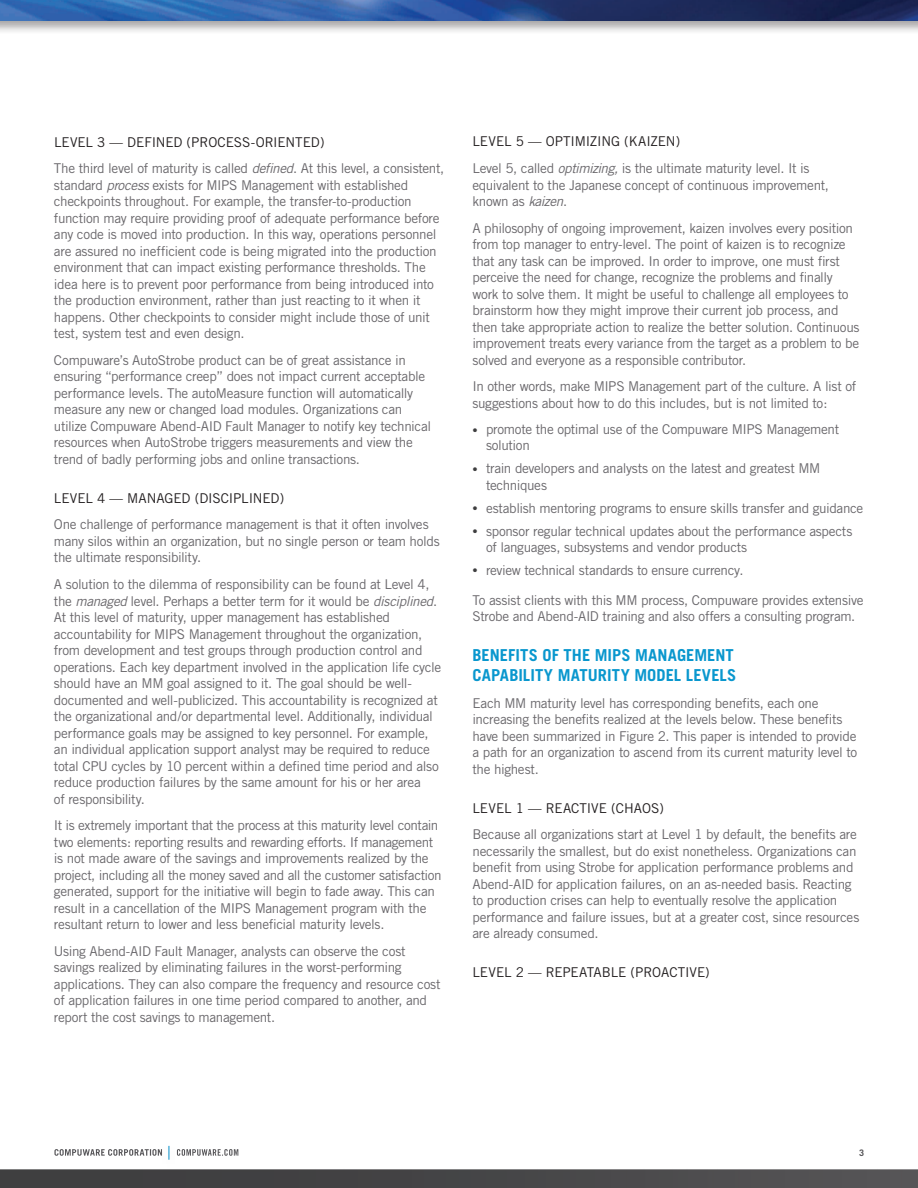
<style>
.page{position:relative;width:918px;height:1188px;background:#fff}
.page>*{position:absolute;margin:0;border:0;box-sizing:border-box;transform-origin:0 0}
.t1{font:700 16.5px/19.8px "Trade Gothic";letter-spacing:.01em;color:#0997ce}
.t2{font:13.5px/16.5px "Trade Gothic";letter-spacing:-.025em;color:#69676b}
.t3{font:13.5px "Trade Gothic";color:#231f20}
.t4{font:700 9px "Trade Gothic";color:#575659}
.s1{color:#231f20}
.s2{font-style:italic}
.s3{font-size:10.5px;color:#3e3e3f}
</style>
<div class="page">
<img style="left:0;top:1149px;width:918px;height:39px">
<div style="left:0;top:0;width:918px;height:34px;background:#231f20;opacity:.4"></div>
<img style="left:0;top:0;width:918px;height:20px">
<svg style="left:177px;top:1149px;width:61px;height:7px"></svg>
<svg style="left:54px;top:1149px;width:106px;height:7px"></svg>
<div style="left:160px;top:1143px;width:17px;height:26px;background:#575659;opacity:.4"></div>
<svg style="left:169px;top:1146px;width:1px;height:14px"></svg>
<p class="t2" style="left:54px;top:128px;width:392px;line-height:26.7px;text-indent:266px"><span class="s1">)<br></span>The third level of maturity is called <span class="s2">defined</span>. At this level, a consistent,</p>
<p class="t2" style="left:54px;top:176px;width:387px">standard <span class="s2">process</span> exists for MIPS Management with established checkpoints throughout. For example, the transfer-to-production function may require providing proof of adequate performance before any code is moved into production. In this way, operations personnel are assured no inefficient code is being migrated into the production environment that can impact existing performance thresholds. The idea here is to prevent poor performance from being introduced into the production environment, rather than just reacting to it when it happens. Other checkpoints to consider might include those of unit test, system test and even design.</p>
<p class="t2" style="left:54px;top:352px;width:379px">Compuware’s AutoStrobe product can be of great assistance in ensuring “performance creep” does not impact current acceptable performance levels. The autoMeasure function will automatically measure any new or changed load modules. Organizations can utilize Compuware Abend-AID Fault Manager to notify key technical resources when AutoStrobe triggers measurements and view the trend of badly performing jobs and online transactions.</p>
<p class="t3" style="left:54px;top:490px;width:95px">Level 4 — Managed</p>
<p class="t3" style="left:195px;top:490px;width:22px">(Disciplined</p>
<p class="t3" style="left:280px;top:490px;width:6px">)</p>
<p class="t2" style="left:54px;top:516px;width:387px">One challenge of performance management is that it often involves many silos within an organization, but no single person or team holds the ultimate responsibility.</p>
<p class="t2" style="left:54px;top:576px;width:389px">A solution to the dilemma of responsibility can be found at Level 4, the <span class="s2">managed</span> level. Perhaps a better term for it would be <span class="s2">disciplined</span>.<br>At this level of maturity, upper management has established accountability for MIPS Management throughout the organization, from development and test groups through production control and operations. Each key department involved in the application life cycle should have an MM goal assigned to it. The goal should be well&shy;documented and well-publicized. This accountability is recognized at the organizational and/or departmental level. Additionally, individual performance goals may be assigned to key personnel. For example, an individual application support analyst may be required to reduce total CPU cycles by 10 percent within a defined time period and also reduce production failures by the same amount for his or her area<br>of responsibility.</p>
<p class="t2" style="left:54px;top:817px;width:389px">It is extremely important that the process at this maturity level contain two elements: reporting results and rewarding efforts. If management is not made aware of the savings and improvements realized by the project, including all the money saved and all the customer satisfaction generated, support for the initiative will begin to fade away. This can result in a cancellation of the MIPS Management program with the resultant return to lower and less beneficial maturity levels.</p>
<p class="t2" style="left:54px;top:943px;width:388px">Using Abend-AID Fault Manager, analysts can observe the cost savings realized by eliminating failures in the worst-performing applications. They can also compare the frequency and resource cost of application failures in one time period compared to another, and report the cost savings to management.</p>
<p class="t3" style="left:54px;top:134px;width:91px">Level 3 — Defined</p>
<p class="t3" style="left:187px;top:134px;width:23px">(Process</p>
<p class="t3" style="left:251px;top:134px;width:14px">-oriented</p>
<p class="t2" style="left:472px;top:128px;width:339px;line-height:26.7px;text-indent:152px"><span class="s1">(Kaizen)<br></span>Level 5, called <span class="s2">optimizing,</span> is the ultimate maturity level. It is</p>
<p class="t2" style="left:472px;top:176px;width:358px">equivalent to the Japanese concept of continuous improvement, known as <span class="s2">kaizen</span>.</p>
<p class="t2" style="left:472px;top:220px;width:389px">A philosophy of ongoing improvement, kaizen involves every position from top manager to entry-level. The point of kaizen is to recognize that any task can be improved. In order to improve, one must first perceive the need for change, recognize the problems and finally work to solve them. It might be useful to challenge all employees to brainstorm how they might improve their current job process, and then take appropriate action to realize the better solution. Continuous improvement treats every variance from the target as a problem to be solved and everyone as a responsible contributor.</p>
<p class="t2" style="left:472px;top:378px;width:385px">In other words, make MIPS Management part of the culture. A list of suggestions about how to do this includes, but is not limited to:</p>
<p class="t2" style="left:486px;top:421px;width:355px;text-indent:-14px"><span class="s3">•</span> promote the optimal use of the Compuware MIPS Management solution</p>
<p class="t2" style="left:486px;top:460px;width:336px;text-indent:-14px"><span class="s3">•</span> train developers and analysts on the latest and greatest MM techniques</p>
<p class="t2" style="left:472px;top:499px;width:392px"><span class="s3">•</span> establish mentoring programs to ensure skills transfer and guidance</p>
<p class="t2" style="left:486px;top:522px;width:368px;text-indent:-14px"><span class="s3">•</span> sponsor regular technical updates about the performance aspects of languages, subsystems and vendor products</p>
<p class="t2" style="left:472px;top:561px;width:272px"><span class="s3">•</span> review technical standards to ensure currency.</p>
<p class="t2" style="left:472px;top:591px;width:392px">To assist clients with this MM process, Compuware provides extensive<br>Strobe and Abend-AID training and also offers a consulting program.</p>
<p class="t1" style="left:472px;top:645px;width:263px">BENEFITS OF THE MIPS MANAGEMENT<br>CAPABILITY MATURITY MOD</p>
<p class="t3" style="left:472px;top:134px;width:90px">Level 5 — Optimi</p>
<p class="t3" style="left:590px;top:134px;width:15px">zing</p>
<p class="t1" style="left:666px;top:665px;width:72px">EL LEVELS</p>
<p class="t2" style="left:472px;top:694px;width:386px">Each MM maturity level has corresponding benefits, each one increasing the benefits realized at the levels below. These benefits have been summarized in Figure 2. This paper is intended to provide a path for an organization to ascend from its current maturity level to the highest.</p>
<p class="t3" style="left:472px;top:800px;width:90px">Level 1 — Reacti</p>
<p class="t3" style="left:591px;top:800px;width:52px">ve (Chaos</p>
<p class="t3" style="left:659px;top:800px;width:6px">)</p>
<p class="t2" style="left:472px;top:826px;width:388px">Because all organizations start at Level 1 by default, the benefits are necessarily the smallest, but do exist nonetheless. Organizations can benefit from using Strobe for application performance problems and Abend-AID for application failures, on an as-needed basis. Reacting to production crises can help to eventually resolve the application performance and failure issues, but at a greater cost, since resources are already consumed.</p>
<p class="t3" style="left:472px;top:964px;width:91px">Level 2 — Repeatable</p>
<p class="t3" style="left:631px;top:964px;width:22px">(Proacti</p>
<p class="t3" style="left:689px;top:964px;width:22px">ve)</p>
<p class="t4" style="left:859px;top:1147px;width:7px">3</p>
</div>
